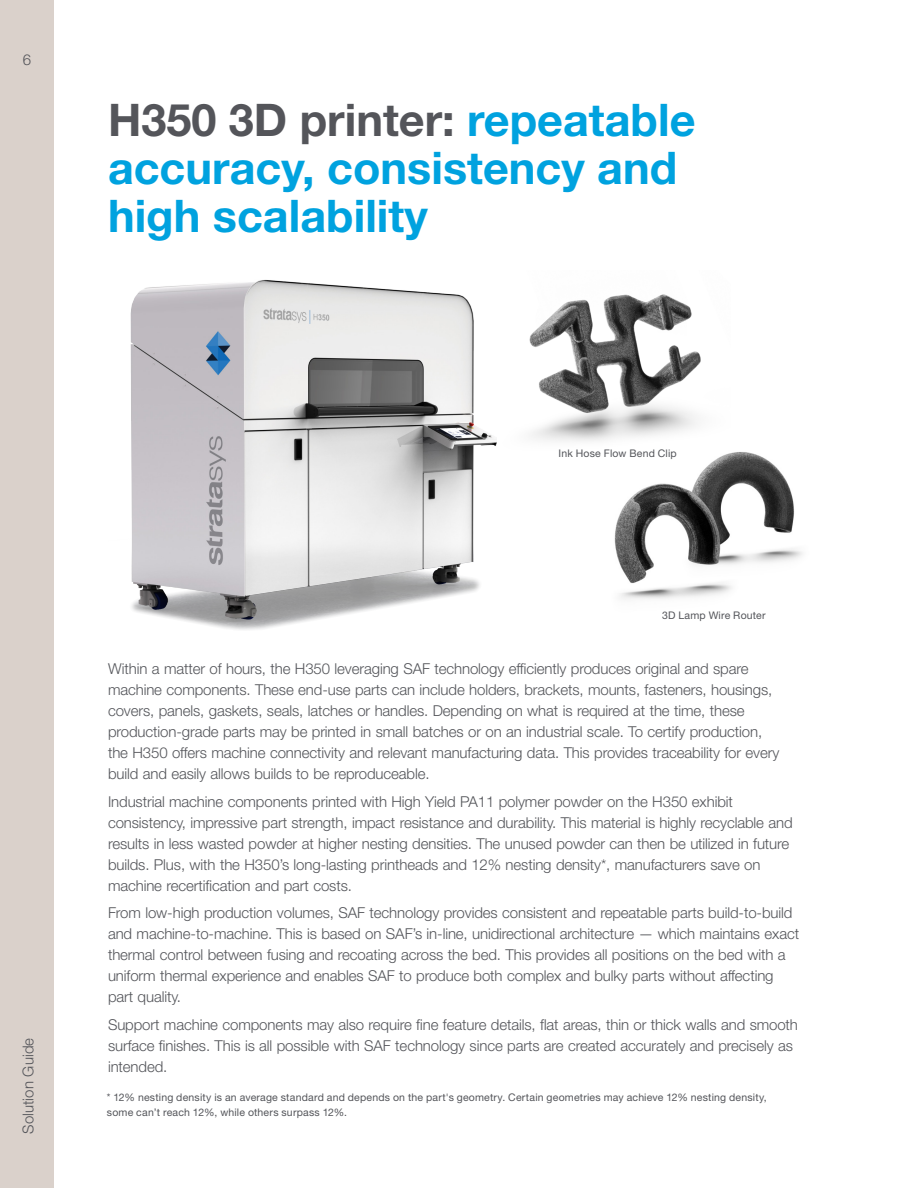
<style>
.page{position:relative;width:918px;height:1188px;background:#fff}
.page>*{position:absolute;margin:0;border:0;box-sizing:border-box;transform-origin:0 0}
.t1{font:700 45px/48px "Helvetica Neue LT Std";color:#00a2df}
.t2{font:300 15px/21px "Helvetica Neue LT Std";letter-spacing:-.005em;color:#54555a}
.t3{font:10.5px/15px "Helvetica Neue LT Std";letter-spacing:.02em;color:#54555a}
.s1{color:#54555a}
</style>
<div class="page">
<div style="left:0;top:0;width:54px;height:1188px;background:#dad1cb"></div>
<img style="left:130px;top:279px;width:367px;height:351px">
<img style="left:529px;top:294px;width:172px;height:147px">
<img style="left:588px;top:438px;width:215px;height:162px">
<p class="t2" style="left:23px;top:49px;width:10px">6</p>
<h1 class="t1" style="left:108px;top:95px;width:589px"><span class="s1">H350 3D printer:</span> repeatable accuracy, consistency and high scalability</h1>
<p class="t2" style="left:17px;top:1134px;width:98px;rotate:-90deg">Solution Guide</p>
<p class="t3" style="left:559px;top:445px;width:120px">Ink Hose Flow Bend Clip</p>
<p class="t3" style="left:662px;top:607px;width:105px">3D Lamp Wire Router</p>
<p class="t2" style="left:108px;top:658px;width:673px">Within a matter of hours, the H350 leveraging SAF technology efficiently produces original and spare machine components. These end-use parts can include holders, brackets, mounts, fasteners, housings, covers, panels, gaskets, seals, latches or handles. Depending on what is required at the time, these production-grade parts may be printed in small batches or on an industrial scale. To certify production, the H350 offers machine connectivity and relevant manufacturing data. This provides traceability for every build and easily allows builds to be reproduceable.</p>
<p class="t2" style="left:108px;top:790px;width:686px">Industrial machine components printed with High Yield PA11 polymer powder on the H350 exhibit consistency, impressive part strength, impact resistance and durability. This material is highly recyclable and results in less wasted powder at higher nesting densities. The unused powder can then be utilized in future builds. Plus, with the H350’s long-lasting printheads and 12% nesting density*, manufacturers save on machine recertification and part costs.</p>
<p class="t2" style="left:108px;top:902px;width:693px">From low-high production volumes, SAF technology provides consistent and repeatable parts build-to-build and machine-to-machine. This is based on SAF’s in-line, unidirectional architecture — which maintains exact thermal control between fusing and recoating across the bed. This provides all positions on the bed with a uniform thermal experience and enables SAF to produce both complex and bulky parts without affecting part quality.</p>
<p class="t2" style="left:108px;top:1014px;width:692px">Support machine components may also require fine feature details, flat areas, thin or thick walls and smooth surface finishes. This is all possible with SAF technology since parts are created accurately and precisely as intended.</p>
<p class="t3" style="left:107px;top:1090px;width:661px">* 12% nesting density is an average standard and depends on the part's geometry. Certain geometries may achieve 12% nesting density, some can’t reach 12%, while others surpass 12%.</p>
</div>
